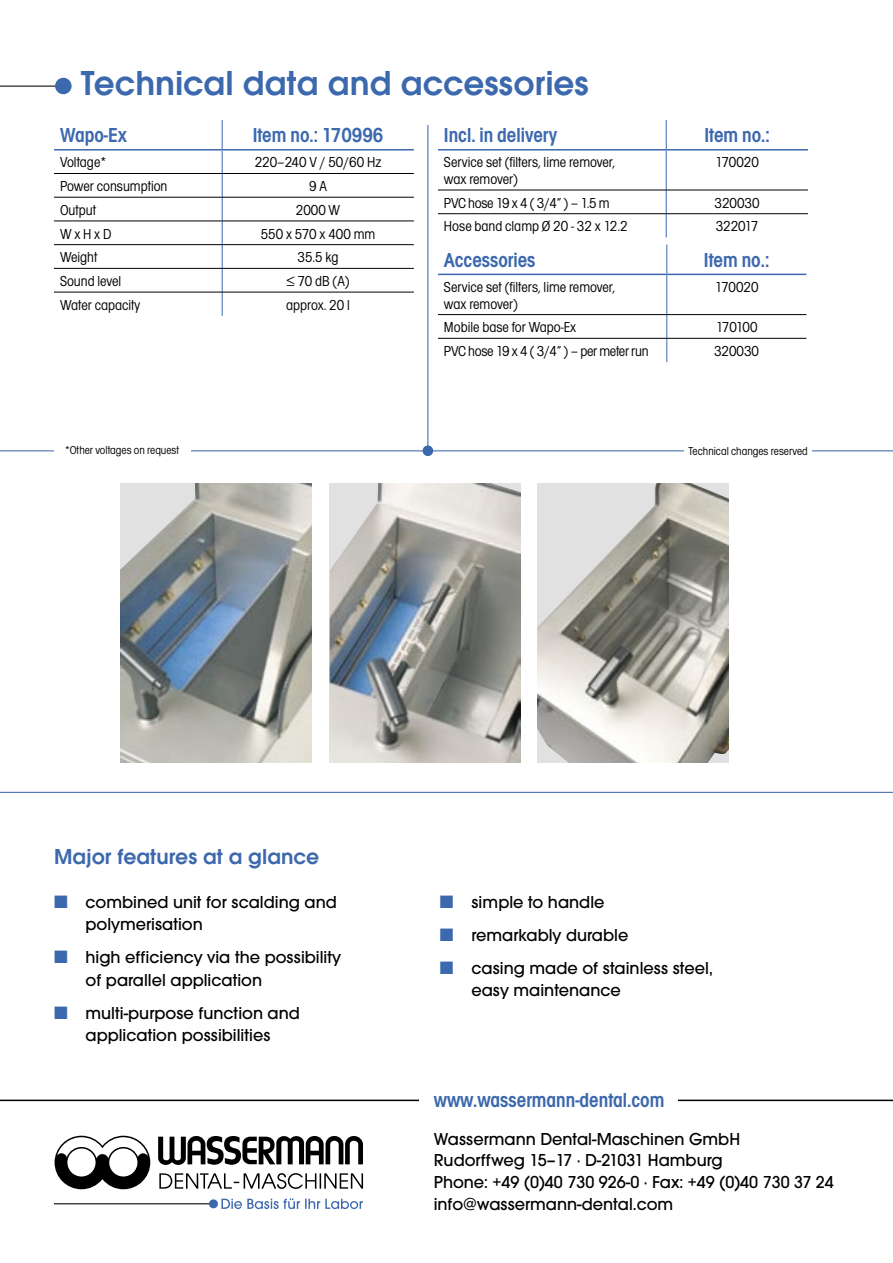
<style>
.page{position:relative;width:893px;height:1263px;background:#fff}
.page>*{position:absolute;margin:0;border:0;box-sizing:border-box;transform-origin:0 0}
.t1{font:600 36px "Avant Garde Gothic Itc T";color:#3c68ae}
.t2{font:600 22.5px "Avant Garde Gothic Itc T";color:#3c68ae}
.t3{font:600 condensed 21px "Avant Garde Gothic Itc T";color:#3c68ae}
.t4{font:500 18px "Avant Garde Gothic Itc T";color:#000}
.t5{font:condensed 15px "Avant Garde Gothic Itc T";color:#000}
.t6{font:condensed 15px "Avant Garde Gothic Itc T";letter-spacing:-.02em;color:#000}
.t7{font:condensed 12px "Avant Garde Gothic Itc T";color:#000}
.s1{font-family:"Balance Regular Caps";font-weight:400;font-size:75px}
.s2{color:#3c68ae}
</style>
<div class="page">
<hr style="left:427px;top:125px;width:1px;height:327px;background:#3c68ae">
<hr style="left:0;top:792px;width:893px;height:1px;background:#3c68ae">
<div style="left:423px;top:445px;width:10px;height:11px;background:#3c68ae;border-radius:50%"></div>
<hr style="left:0;top:450px;width:893px;height:1px;background:#3c68ae">
<svg style="left:222px;top:120px;width:1px;height:196px"></svg>
<hr style="left:54px;top:149px;width:168px;height:2px;background:#3c68ae">
<hr style="left:222px;top:149px;width:192px;height:2px;background:#3c68ae">
<hr style="left:54px;top:173px;width:168px;height:1px;background:#000">
<hr style="left:222px;top:173px;width:192px;height:1px;background:#000">
<hr style="left:54px;top:197px;width:168px;height:1px;background:#000">
<hr style="left:222px;top:197px;width:192px;height:1px;background:#000">
<hr style="left:54px;top:221px;width:168px;height:1px;background:#000">
<hr style="left:222px;top:221px;width:192px;height:1px;background:#000">
<hr style="left:54px;top:244px;width:168px;height:1px;background:#000">
<hr style="left:222px;top:244px;width:192px;height:1px;background:#000">
<hr style="left:54px;top:268px;width:168px;height:1px;background:#000">
<hr style="left:222px;top:268px;width:192px;height:1px;background:#000">
<hr style="left:54px;top:292px;width:168px;height:1px;background:#000">
<hr style="left:222px;top:292px;width:192px;height:1px;background:#000">
<hr style="left:666px;top:244px;width:1px;height:30px;background:#3c68ae">
<hr style="left:666px;top:275px;width:1px;height:39px;background:#3c68ae">
<svg style="left:666px;top:315px;width:1px;height:47px"></svg>
<hr style="left:438px;top:274px;width:229px;height:1px;background:#3c68ae">
<hr style="left:667px;top:274px;width:139px;height:1px;background:#3c68ae">
<hr style="left:438px;top:314px;width:229px;height:1px;background:#000">
<hr style="left:667px;top:314px;width:139px;height:1px;background:#000">
<hr style="left:438px;top:338px;width:229px;height:1px;background:#000">
<hr style="left:667px;top:338px;width:139px;height:1px;background:#000">
<img style="left:330px;top:483px;width:191px;height:279px">
<img style="left:537px;top:483px;width:192px;height:279px">
<img style="left:121px;top:483px;width:191px;height:279px">
<svg style="left:666px;top:120px;width:1px;height:29px"></svg>
<hr style="left:666px;top:151px;width:1px;height:39px;background:#3c68ae">
<svg style="left:666px;top:191px;width:1px;height:46px"></svg>
<hr style="left:438px;top:149px;width:228px;height:2px;background:#3c68ae">
<hr style="left:666px;top:149px;width:142px;height:2px;background:#3c68ae">
<hr style="left:438px;top:190px;width:228px;height:1px;background:#000">
<hr style="left:666px;top:190px;width:142px;height:1px;background:#000">
<hr style="left:438px;top:213px;width:228px;height:1px;background:#000">
<hr style="left:666px;top:213px;width:142px;height:1px;background:#000">
<svg style="left:158px;top:1136px;width:205px;height:53px"></svg>
<svg style="left:55px;top:1136px;width:95px;height:53px"></svg>
<svg style="left:221px;top:1198px;width:142px;height:11px"></svg>
<hr style="left:54px;top:1203px;width:156px;height:1px;background:#000">
<div style="left:209px;top:1199px;width:9px;height:9px;background:#3c68ae;border-radius:50%"></div>
<hr style="left:0;top:1099px;width:893px;height:2px;background:#000">
<div style="left:419px;top:1086px;width:258px;height:26px;background:#fff"></div>
<hr style="left:0;top:86px;width:57px;height:1px;background:#000">
<div style="left:54px;top:444px;width:136px;height:14px;background:#fff"></div>
<div style="left:685px;top:444px;width:127px;height:14px;background:#fff"></div>
<p class="t1" style="left:46px;top:62px;width:545px"><span class="s1">•</span>Technical data and accessories</p>
<p class="t3" style="left:60px;top:123px;width:68px">Wapo-Ex</p>
<p class="t3" style="left:253px;top:123px;width:132px">Item no.: 170996</p>
<p class="t5" style="left:60px;top:154px;width:48px">Voltage*</p>
<p class="t5" style="left:255px;top:154px;width:128px">220–240 V / 50/60 Hz</p>
<p class="t5" style="left:60px;top:177px;width:109px">Power consumption</p>
<p class="t5" style="left:309px;top:177px;width:19px">9 A</p>
<p class="t5" style="left:60px;top:201px;width:38px">Output</p>
<p class="t5" style="left:296px;top:201px;width:46px">2000 W</p>
<p class="t5" style="left:60px;top:225px;width:53px">W x H x D</p>
<p class="t5" style="left:261px;top:225px;width:116px">550 x 570 x 400 mm</p>
<p class="t5" style="left:60px;top:249px;width:39px">Weight</p>
<p class="t5" style="left:298px;top:249px;width:42px">35.5 kg</p>
<p class="t5" style="left:60px;top:272px;width:63px">Sound level</p>
<p class="t5" style="left:286px;top:272px;width:65px">≤ 70 dB (A)</p>
<p class="t5" style="left:60px;top:296px;width:82px">Water capacity</p>
<p class="t5" style="left:286px;top:296px;width:65px">approx. 20 l</p>
<p class="t3" style="left:444px;top:123px;width:115px">Incl. in delivery</p>
<p class="t3" style="left:704px;top:123px;width:67px">Item no.:</p>
<p class="t5" style="left:444px;top:154px;width:173px">Service set (filters, lime remover,</p>
<p class="t5" style="left:444px;top:170px;width:76px">wax remover)</p>
<p class="t5" style="left:715px;top:154px;width:45px">170020</p>
<p class="t6" style="left:444px;top:194px;width:167px">PVC hose 19 x 4 ( 3/4“ ) – 1.5 m</p>
<p class="t5" style="left:715px;top:194px;width:46px">320030</p>
<p class="t5" style="left:444px;top:218px;width:185px">Hose band clamp Ø 20 - 32 x 12.2</p>
<p class="t5" style="left:716px;top:218px;width:44px">322017</p>
<p class="t3" style="left:444px;top:247px;width:93px">Accessories</p>
<p class="t3" style="left:704px;top:247px;width:67px">Item no.:</p>
<p class="t5" style="left:444px;top:278px;width:173px">Service set (filters, lime remover,</p>
<p class="t5" style="left:444px;top:295px;width:76px">wax remover)</p>
<p class="t5" style="left:715px;top:278px;width:45px">170020</p>
<p class="t5" style="left:444px;top:319px;width:134px">Mobile base for Wapo-Ex</p>
<p class="t5" style="left:716px;top:319px;width:43px">170100</p>
<p class="t6" style="left:444px;top:342px;width:206px">PVC hose 19 x 4 ( 3/4“ ) – per meter run</p>
<p class="t5" style="left:714px;top:342px;width:46px">320030</p>
<p class="t7" style="left:65px;top:443px;width:116px">*Other voltages on request</p>
<p class="t7" style="left:688px;top:444px;width:121px">Technical changes reserved</p>
<p class="t2" style="left:54px;top:844px;width:267px">Major features at a glance</p>
<p class="t4" style="left:54px;top:891px;width:284px"><span class="s2">■</span> combined unit for scalding and</p>
<p class="t4" style="left:86px;top:914px;width:119px">polymerisation</p>
<p class="t4" style="left:54px;top:947px;width:289px"><span class="s2">■</span> high efficiency via the possibility</p>
<p class="t4" style="left:86px;top:969px;width:178px">of parallel application</p>
<p class="t4" style="left:54px;top:1002px;width:247px"><span class="s2">■</span> multi-purpose function and</p>
<p class="t4" style="left:86px;top:1025px;width:187px">application possibilities</p>
<p class="t4" style="left:440px;top:891px;width:166px"><span class="s2">■</span> simple to handle</p>
<p class="t4" style="left:440px;top:924px;width:190px"><span class="s2">■</span> remarkably durable</p>
<p class="t4" style="left:440px;top:957px;width:274px"><span class="s2">■</span> casing made of stainless steel,</p>
<p class="t4" style="left:471px;top:980px;width:151px">easy maintenance</p>
<p class="t3" style="left:434px;top:1087px;width:232px">www.wassermann-dental.com</p>
<p class="t4" style="left:434px;top:1128px;width:308px">Wassermann Dental-Maschinen GmbH</p>
<p class="t4" style="left:434px;top:1150px;width:291px">Rudorffweg 15–17 · D-21031 Hamburg</p>
<p class="t4" style="left:434px;top:1171px;width:402px">Phone: +49 (0)40 730 926-0 · Fax: +49 (0)40 730 37 24</p>
<p class="t4" style="left:434px;top:1193px;width:241px">info@wassermann-dental.com</p>
</div>
